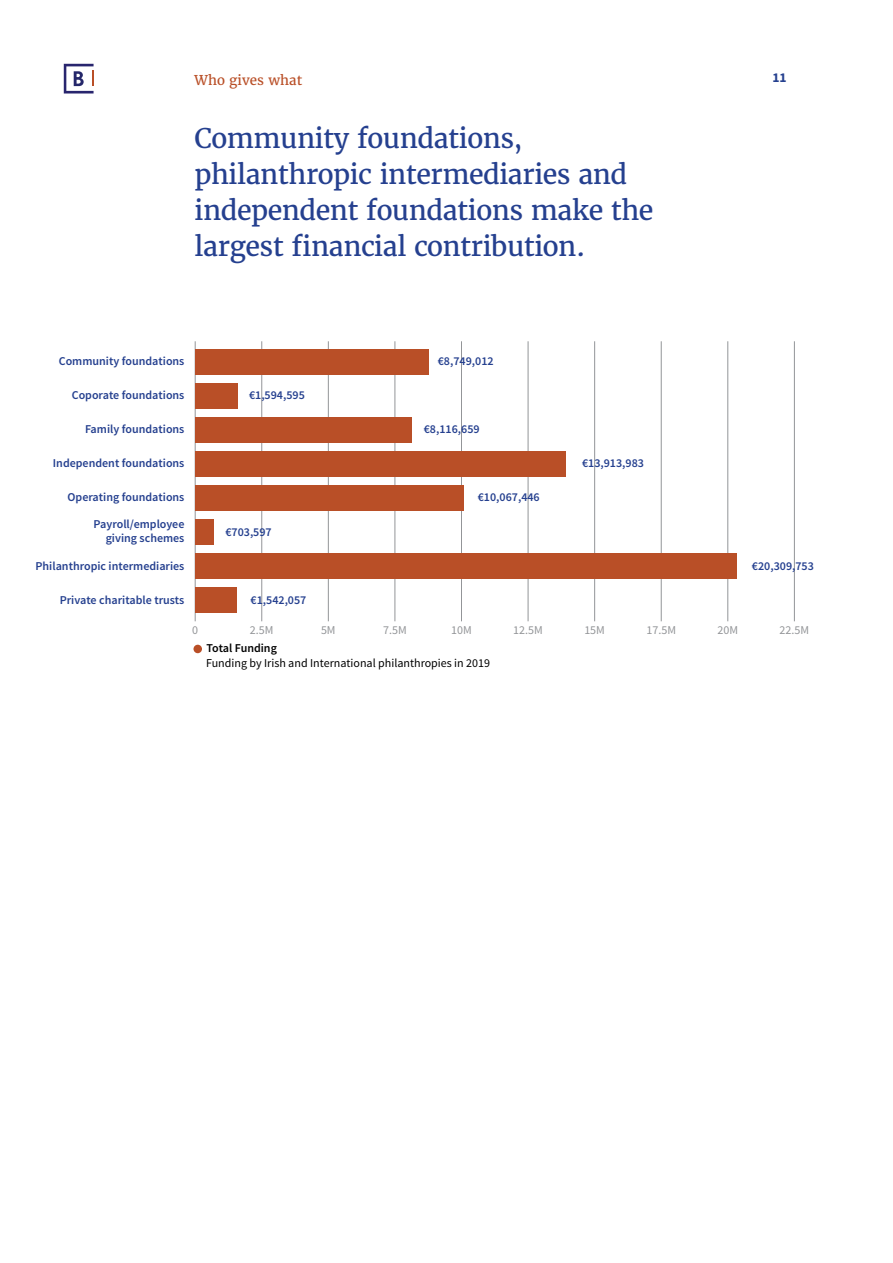
<style>
.page{position:relative;width:893px;height:1263px;background:#fff}
.page>*{position:absolute;margin:0;border:0;box-sizing:border-box;transform-origin:0 0}
.t1{font:27px/36px "Merriweather";letter-spacing:-.02em;color:#25408f}
.t2{font:13.5px "Merriweather";color:#b94f27}
.t3{font:700 13.5px "Source Sans Pro";color:#25408f}
.t4{font:600 12px/13.5px "Source Sans Pro";color:#25408f;text-align:right}
.t5{font:12px "Source Sans Pro";color:#000}
.t6{font:12px "Source Sans Pro";color:#939598}
.t7{font:600 12px "Source Sans Pro";color:#000}
</style>
<div class="page">
<svg style="left:64px;top:64px;width:30px;height:29px"></svg>
<hr style="left:195px;top:341px;width:1px;height:280px;background:#939598">
<hr style="left:261px;top:341px;width:1px;height:280px;background:#939598">
<hr style="left:328px;top:341px;width:1px;height:280px;background:#939598">
<hr style="left:395px;top:341px;width:1px;height:280px;background:#939598">
<hr style="left:461px;top:341px;width:1px;height:280px;background:#939598">
<hr style="left:528px;top:341px;width:1px;height:280px;background:#939598">
<hr style="left:594px;top:341px;width:1px;height:280px;background:#939598">
<hr style="left:727px;top:341px;width:1px;height:280px;background:#939598">
<hr style="left:661px;top:341px;width:1px;height:280px;background:#939598">
<hr style="left:794px;top:341px;width:1px;height:280px;background:#939598">
<div style="left:195px;top:349px;width:233px;height:26px;background:#b94f27"></div>
<div style="left:195px;top:383px;width:42px;height:26px;background:#b94f27"></div>
<div style="left:195px;top:417px;width:216px;height:26px;background:#b94f27"></div>
<div style="left:195px;top:451px;width:371px;height:26px;background:#b94f27"></div>
<div style="left:195px;top:485px;width:268px;height:26px;background:#b94f27"></div>
<div style="left:195px;top:519px;width:19px;height:26px;background:#b94f27"></div>
<div style="left:195px;top:587px;width:41px;height:26px;background:#b94f27"></div>
<div style="left:195px;top:553px;width:541px;height:26px;background:#b94f27"></div>
<div style="left:193px;top:645px;width:9px;height:8px;background:#b94f27;border-radius:50%"></div>
<p class="t2" style="left:195px;top:71px;width:109px">Who gives what</p>
<h1 class="t1" style="left:195px;top:120px;width:460px">Community foundations, philanthropic intermediaries and independent foundations make the largest financial contribution.</h1>
<p class="t3" style="left:772px;top:69px;width:16px">11</p>
<p class="t4" style="left:59px;top:355px;width:127px">Community foundations</p>
<p class="t4" style="left:72px;top:389px;width:114px">Coporate foundations</p>
<p class="t4" style="left:85px;top:423px;width:101px">Family foundations</p>
<p class="t4" style="left:53px;top:457px;width:133px">Independent foundations</p>
<p class="t4" style="left:68px;top:491px;width:118px">Operating foundations</p>
<p class="t4" style="left:94px;top:518px;width:92px">Payroll/employee giving schemes</p>
<p class="t4" style="left:36px;top:559px;width:150px">Philanthropic intermediaries</p>
<p class="t4" style="left:60px;top:593px;width:126px">Private charitable trusts</p>
<p class="t4" style="left:249px;top:389px;width:57px">€1,594,595</p>
<p class="t4" style="left:225px;top:525px;width:48px">€703,597</p>
<p class="t4" style="left:251px;top:593px;width:57px">€1,542,057</p>
<p class="t4" style="left:438px;top:355px;width:57px">€8,749,012</p>
<p class="t4" style="left:424px;top:423px;width:57px">€8,116,659</p>
<p class="t4" style="left:478px;top:491px;width:64px">€10,067,446</p>
<p class="t4" style="left:582px;top:457px;width:64px">€13,913,983</p>
<p class="t4" style="left:752px;top:559px;width:64px">€20,309,753</p>
<p class="t6" style="left:192px;top:623px;width:7px">0</p>
<p class="t6" style="left:250px;top:623px;width:25px">2.5M</p>
<p class="t6" style="left:321px;top:623px;width:16px">5M</p>
<p class="t6" style="left:383px;top:623px;width:25px">7.5M</p>
<p class="t6" style="left:451px;top:623px;width:22px">10M</p>
<p class="t6" style="left:513px;top:623px;width:31px">12.5M</p>
<p class="t6" style="left:584px;top:623px;width:22px">15M</p>
<p class="t6" style="left:646px;top:623px;width:31px">17.5M</p>
<p class="t6" style="left:717px;top:623px;width:22px">20M</p>
<p class="t6" style="left:780px;top:623px;width:31px">22.5M</p>
<p class="t7" style="left:206px;top:641px;width:72px">Total Funding</p>
<p class="t5" style="left:206px;top:656px;width:286px">Funding by Irish and International philanthropies in 2019</p>
</div>
